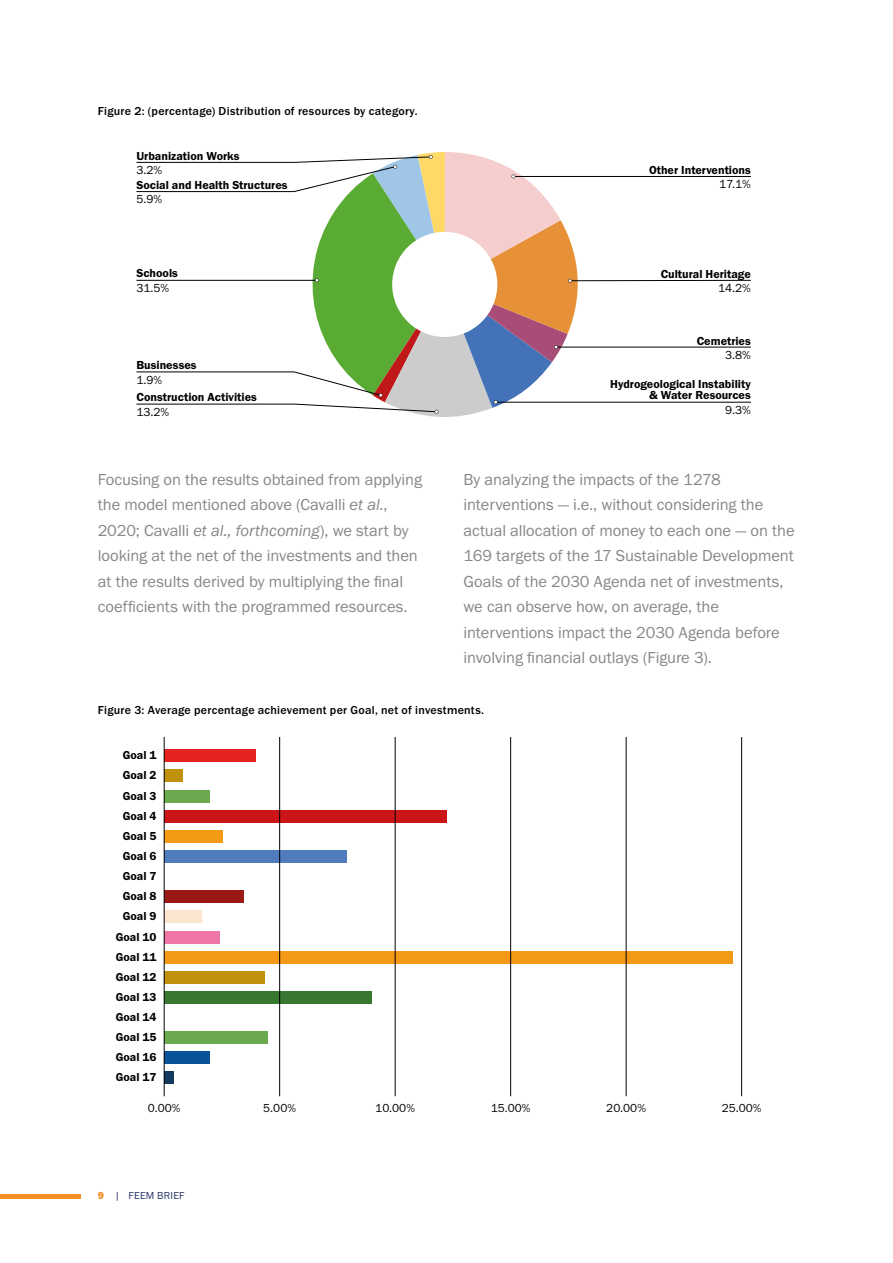
<style>
.page{position:relative;width:893px;height:1263px;background:#fff}
.page>*{position:absolute;margin:0;border:0;box-sizing:border-box;transform-origin:0 0}
.t1{font:16.5px/25.5px "Franklin Gothic URW Boo";letter-spacing:-.005em;color:#878787}
.t2{font:12px/20.1px "Franklin Gothic URW Dem";color:#000;text-align:right}
.t3{font:500 12px "Franklin Gothic URW";letter-spacing:.02em;color:#000}
.t4{font:12px "Franklin Gothic URW Boo";color:#000}
.t5{font:10.5px "Franklin Gothic URW Boo";letter-spacing:.02em;color:#253166}
.s1{font-family:"Franklin Gothic URW Boo Ita"}
.s2{font-family:"Franklin Gothic URW Hea";color:#f38f25}
</style>
<div class="page">
<hr style="left:513px;top:176px;width:238px;height:1px;background:#000">
<hr style="left:570px;top:280px;width:181px;height:1px;background:#000">
<hr style="left:556px;top:347px;width:195px;height:1px;background:#000">
<hr style="left:496px;top:402px;width:255px;height:1px;background:#000">
<svg style="left:136px;top:152px;width:447px;height:265px"></svg>
<div style="left:164px;top:749px;width:91px;height:13px;background:#e52320"></div>
<div style="left:164px;top:769px;width:18px;height:13px;background:#c0910a"></div>
<div style="left:164px;top:790px;width:45px;height:12px;background:#6ba94e"></div>
<div style="left:164px;top:810px;width:282px;height:13px;background:#cc1517"></div>
<div style="left:164px;top:830px;width:59px;height:13px;background:#f59a15"></div>
<div style="left:164px;top:850px;width:183px;height:13px;background:#507bbd"></div>
<div style="left:164px;top:890px;width:80px;height:13px;background:#9a1915"></div>
<div style="left:164px;top:910px;width:38px;height:13px;background:#fce5ce"></div>
<div style="left:164px;top:930px;width:56px;height:13px;background:#ee75a6"></div>
<div style="left:164px;top:951px;width:569px;height:13px;background:#f49817"></div>
<div style="left:164px;top:971px;width:101px;height:13px;background:#c0900b"></div>
<div style="left:164px;top:991px;width:207px;height:13px;background:#377730"></div>
<div style="left:164px;top:1031px;width:104px;height:13px;background:#6ba94e"></div>
<div style="left:164px;top:1051px;width:46px;height:13px;background:#095496"></div>
<div style="left:164px;top:1071px;width:9px;height:13px;background:#123a5f"></div>
<hr style="left:279px;top:737px;width:1px;height:359px;background:#000">
<hr style="left:741px;top:737px;width:1px;height:359px;background:#000">
<hr style="left:395px;top:737px;width:1px;height:359px;background:#000">
<hr style="left:510px;top:737px;width:1px;height:359px;background:#000">
<hr style="left:626px;top:737px;width:1px;height:359px;background:#000">
<hr style="left:164px;top:737px;width:1px;height:359px;background:#000">
<div style="left:0;top:1193px;width:80px;height:5px;background:#f38f25"></div>
<p class="t3" style="left:98px;top:103px;width:321px">Figure 2: (percentage) Distribution of resources by category.</p>
<p class="t2" style="left:136px;top:146px;width:105px">Urbanization Works</p>
<p class="t4" style="left:136px;top:163px;width:27px">3.2%</p>
<p class="t2" style="left:136px;top:174px;width:153px">Social and Health Structures</p>
<p class="t4" style="left:136px;top:192px;width:27px">5.9%</p>
<p class="t2" style="left:136px;top:263px;width:43px">Schools</p>
<p class="t4" style="left:136px;top:280px;width:34px">31.5%</p>
<p class="t2" style="left:136px;top:355px;width:62px">Businesses</p>
<p class="t4" style="left:136px;top:372px;width:27px">1.9%</p>
<p class="t2" style="left:136px;top:387px;width:122px">Construction Activities</p>
<p class="t4" style="left:136px;top:404px;width:34px">13.2%</p>
<p class="t2" style="left:649px;top:160px;width:103px">Other Interventions</p>
<p class="t4" style="left:719px;top:177px;width:33px">17.1%</p>
<p class="t2" style="left:661px;top:263px;width:92px">Cultural Heritage</p>
<p class="t4" style="left:718px;top:281px;width:34px">14.2%</p>
<p class="t2" style="left:697px;top:330px;width:56px">Cemetries</p>
<p class="t4" style="left:725px;top:347px;width:27px">3.8%</p>
<p class="t2" style="left:610px;top:378px;width:142px;line-height:11.4px">Hydrogeological Instability &amp; Water Resources</p>
<p class="t4" style="left:725px;top:402px;width:27px">9.3%</p>
<p class="t1" style="left:98px;top:466px;width:326px">Focusing on the results obtained from applying the model mentioned above (Cavalli <span class="s1">et al.</span>, 2020; Cavalli <span class="s1">et al., forthcoming</span>), we start by looking at the net of the investments and then at the results derived by multiplying the final coefficients with the programmed resources.</p>
<p class="t1" style="left:463px;top:466px;width:333px">By analyzing the impacts of the 1278 interventions — i.e., without considering the actual allocation of money to each one — on the 169 targets of the 17 Sustainable Development Goals of the 2030 Agenda net of investments, we can observe how, on average, the interventions impact the 2030 Agenda before involving financial outlays (Figure 3).</p>
<p class="t3" style="left:98px;top:703px;width:388px">Figure 3: Average percentage achievement per Goal, net of investments.</p>
<p class="t2" style="left:116px;top:745px;width:42px;text-align:center">Goal 1<br>Goal 2<br>Goal 3<br>Goal 4<br>Goal 5<br>Goal 6<br>Goal 7<br>Goal 8<br>Goal 9<br>Goal 10<br>Goal 11<br>Goal 12<br>Goal 13<br>Goal 14<br>Goal 15<br>Goal 16<br>Goal 17</p>
<p class="t4" style="left:148px;top:1101px;width:34px">0.00%</p>
<p class="t4" style="left:263px;top:1101px;width:34px">5.00%</p>
<p class="t4" style="left:375px;top:1101px;width:41px">10.00%</p>
<p class="t4" style="left:491px;top:1101px;width:41px">15.00%</p>
<p class="t4" style="left:606px;top:1101px;width:41px">20.00%</p>
<p class="t4" style="left:722px;top:1101px;width:41px">25.00%</p>
<p class="t5" style="left:98px;top:1189px;width:88px"><span class="s2">9</span> | FEEM BRIEF</p>
</div>
